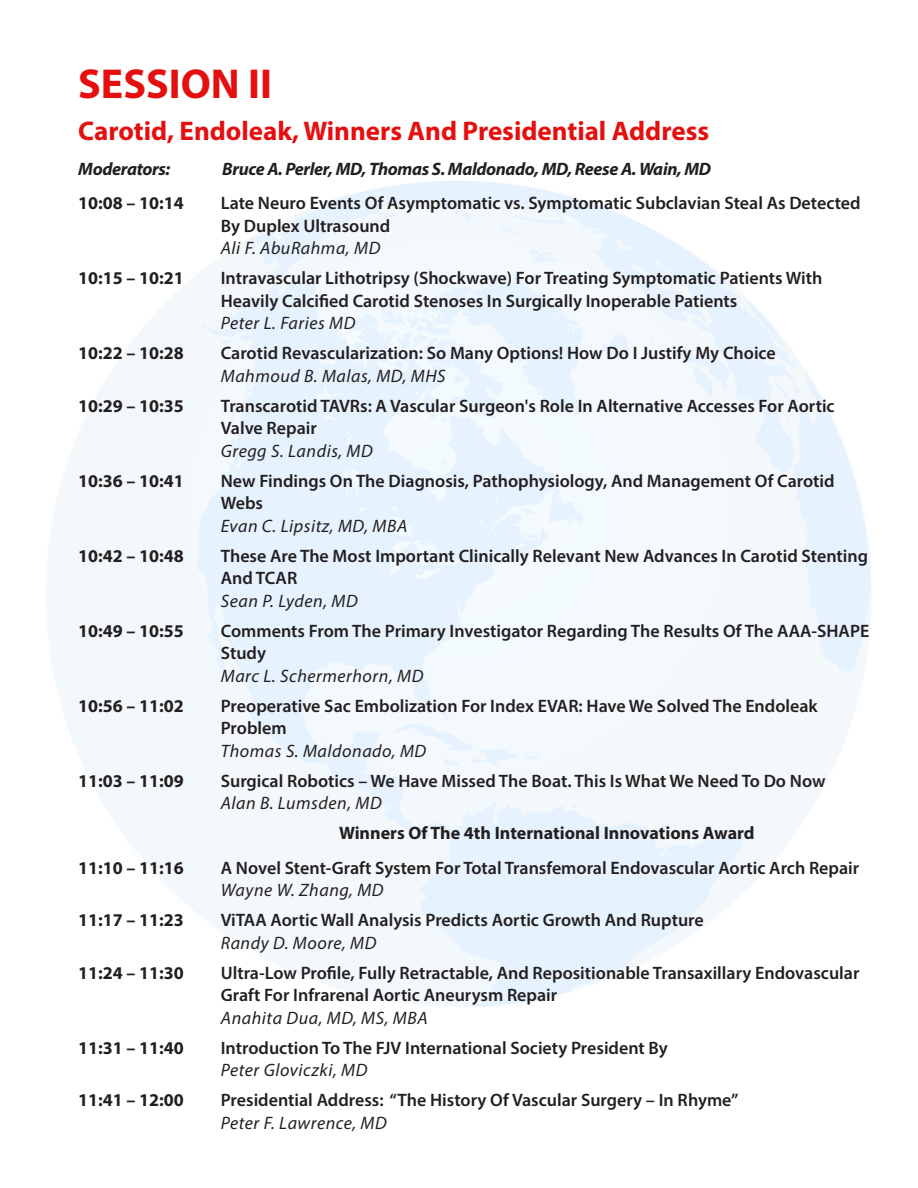
<style>
.page{position:relative;width:918px;height:1188px;background:#fff}
.page>*{position:absolute;margin:0;border:0;box-sizing:border-box;transform-origin:0 0}
.t1{font:700 42px "Myriad Pro";color:#e50f0f}
.t2{font:700 27px "Myriad Pro";color:#e50f0f}
.t3{font:600 18px/22.5px "Myriad Pro";color:#231f20}
.t4{font:italic 18px "Myriad Pro";letter-spacing:.03em;color:#231f20}
.t5{font:700 18px "Myriad Pro";color:#231f20}
.t6{font:italic 700 18px "Myriad Pro";letter-spacing:-.02em;color:#231f20}
</style>
<div class="page">
<img style="left:46px;top:181px;width:825px;height:826px">
<h1 class="t1" style="left:78px;top:57px;width:195px">SESSION II</h1>
<h2 class="t2" style="left:78px;top:114px;width:632px">Carotid, Endoleak, Winners And Presidential Address</h2>
<p class="t6" style="left:78px;top:157px;width:94px">Moderators:</p>
<p class="t6" style="left:222px;top:157px;width:490px">Bruce A. Perler, MD, Thomas S. Maldonado, MD, Reese A. Wain, MD</p>
<p class="t5" style="left:78px;top:192px;width:107px">10:08 – 10:14</p>
<p class="t3" style="left:221px;top:192px;width:641px">Late Neuro Events Of Asymptomatic vs. Symptomatic Subclavian Steal As Detected<br>By Duplex Ultrasound</p>
<p class="t4" style="left:221px;top:237px;width:161px">Ali F. AbuRahma, MD</p>
<p class="t5" style="left:78px;top:267px;width:107px">10:15 – 10:21</p>
<p class="t3" style="left:221px;top:267px;width:603px">Intravascular Lithotripsy (Shockwave) For Treating Symptomatic Patients With<br>Heavily Calcified Carotid Stenoses In Surgically Inoperable Patients</p>
<p class="t4" style="left:221px;top:312px;width:136px">Peter L. Faries MD</p>
<p class="t5" style="left:78px;top:342px;width:107px">10:22 – 10:28</p>
<p class="t3" style="left:221px;top:342px;width:557px">Carotid Revascularization: So Many Options! How Do I Justify My Choice</p>
<p class="t4" style="left:221px;top:365px;width:226px">Mahmoud B. Malas, MD, MHS</p>
<p class="t5" style="left:78px;top:394px;width:107px">10:29 – 10:35</p>
<p class="t3" style="left:221px;top:394px;width:615px">Transcarotid TAVRs: A Vascular Surgeon's Role In Alternative Accesses For Aortic<br>Valve Repair</p>
<p class="t4" style="left:221px;top:440px;width:154px">Gregg S. Landis, MD</p>
<p class="t5" style="left:78px;top:469px;width:107px">10:36 – 10:41</p>
<p class="t3" style="left:221px;top:469px;width:615px">New Findings On The Diagnosis, Pathophysiology, And Management Of Carotid<br>Webs</p>
<p class="t4" style="left:221px;top:515px;width:188px">Evan C. Lipsitz, MD, MBA</p>
<p class="t5" style="left:78px;top:544px;width:107px">10:42 – 10:48</p>
<p class="t3" style="left:221px;top:544px;width:649px">These Are The Most Important Clinically Relevant New Advances In Carotid Stenting<br>And TCAR</p>
<p class="t4" style="left:221px;top:590px;width:138px">Sean P. Lyden, MD</p>
<p class="t5" style="left:78px;top:619px;width:107px">10:49 – 10:55</p>
<p class="t3" style="left:221px;top:619px;width:650px">Comments From The Primary Investigator Regarding The Results Of The AAA-SHAPE<br>Study</p>
<p class="t4" style="left:221px;top:665px;width:204px">Marc L. Schermerhorn, MD</p>
<p class="t5" style="left:78px;top:694px;width:107px">10:56 – 11:02</p>
<p class="t3" style="left:221px;top:694px;width:598px">Preoperative Sac Embolization For Index EVAR: Have We Solved The Endoleak<br>Problem</p>
<p class="t4" style="left:221px;top:740px;width:207px">Thomas S. Maldonado, MD</p>
<p class="t5" style="left:78px;top:769px;width:107px">11:03 – 11:09</p>
<p class="t3" style="left:221px;top:769px;width:606px">Surgical Robotics – We Have Missed The Boat. This Is What We Need To Do Now</p>
<p class="t4" style="left:221px;top:792px;width:162px">Alan B. Lumsden, MD</p>
<p class="t5" style="left:339px;top:822px;width:417px">Winners Of The 4th International Innovations Award</p>
<p class="t5" style="left:78px;top:856px;width:107px">11:10 – 11:16</p>
<p class="t3" style="left:221px;top:856px;width:640px">A Novel Stent-Graft System For Total Transfemoral Endovascular Aortic Arch Repair</p>
<p class="t4" style="left:221px;top:879px;width:164px">Wayne W. Zhang, MD</p>
<p class="t5" style="left:78px;top:909px;width:107px">11:17 – 11:23</p>
<p class="t3" style="left:221px;top:909px;width:485px">ViTAA Aortic Wall Analysis Predicts Aortic Growth And Rupture</p>
<p class="t4" style="left:221px;top:932px;width:157px">Randy D. Moore, MD</p>
<p class="t5" style="left:78px;top:961px;width:107px">11:24 – 11:30</p>
<p class="t3" style="left:221px;top:961px;width:640px">Ultra-Low Profile, Fully Retractable, And Repositionable Transaxillary Endovascular<br>Graft For Infrarenal Aortic Aneurysm Repair</p>
<p class="t4" style="left:221px;top:1007px;width:208px">Anahita Dua, MD, MS, MBA</p>
<p class="t5" style="left:78px;top:1036px;width:107px">11:31 – 11:40</p>
<p class="t3" style="left:221px;top:1036px;width:449px">Introduction To The FJV International Society President By</p>
<p class="t4" style="left:221px;top:1059px;width:148px">Peter Gloviczki, MD</p>
<p class="t5" style="left:78px;top:1089px;width:107px">11:41 – 12:00</p>
<p class="t3" style="left:221px;top:1089px;width:519px">Presidential Address: “The History Of Vascular Surgery – In Rhyme”</p>
<p class="t4" style="left:221px;top:1112px;width:167px">Peter F. Lawrence, MD</p>
</div>
